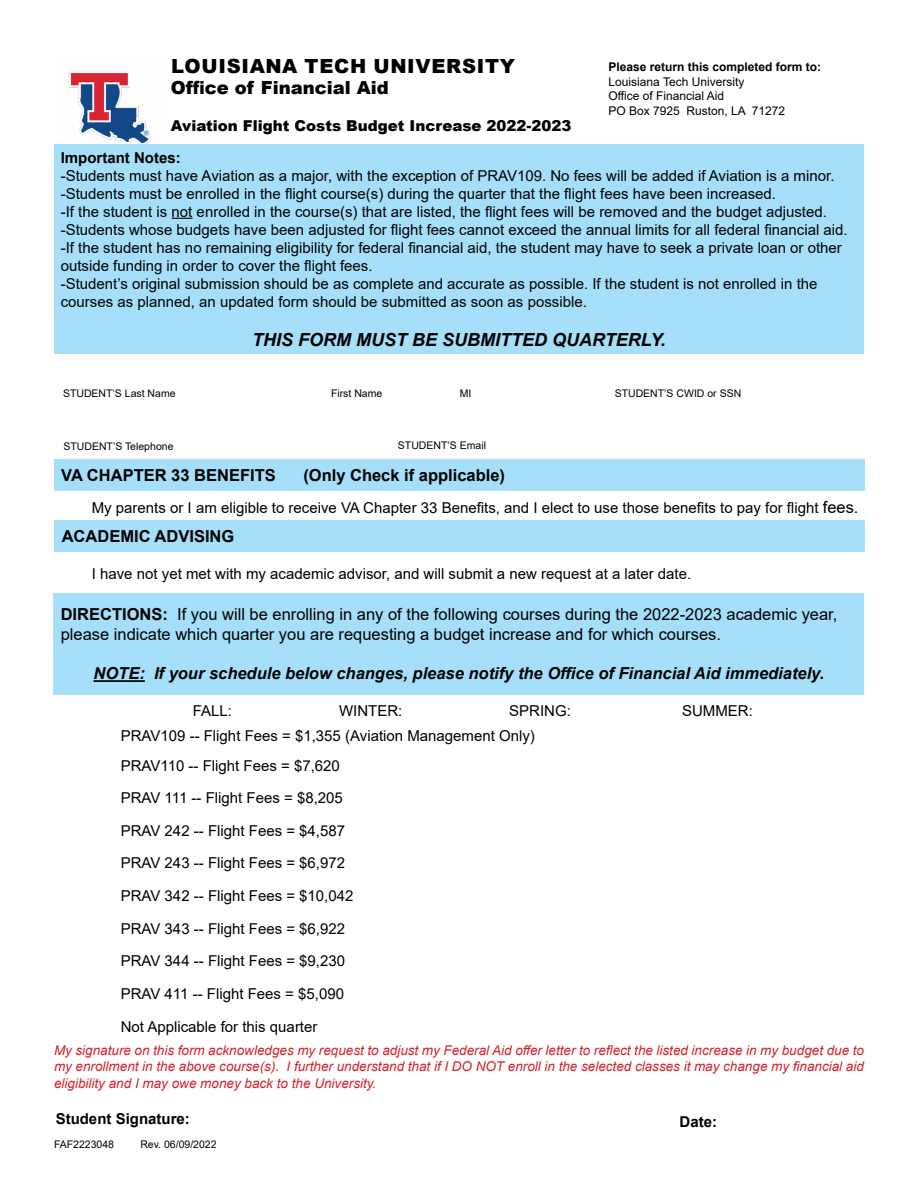
<style>
.page{position:relative;width:918px;height:1188px;background:#fff}
.page>*{position:absolute;margin:0;border:0;box-sizing:border-box;transform-origin:0 0}
.t1{font:900 19.5px "Arial";letter-spacing:.035em;color:#000}
.t2{font:italic 700 18px "Arial";color:#000}
.t3{font:900 18px "Arial";color:#000}
.t4{font:16.5px/19.8px "Arial";color:#000}
.t5{font:italic 700 16.5px "Arial";color:#000}
.t6{font:700 16.5px "Arial";color:#000}
.t7{font:15px/18px "Arial";color:#000}
.t8{font:900 15px "Arial";color:#000}
.t9{font:700 15px "Arial";color:#000}
.t10{font:italic 13.5px/16.2px "Arial";color:#d2232a;text-align:justify}
.t11{font:12px/14.4px "Arial";color:#000}
.t12{font:700 12px "Arial";color:#000}
.t13{font:10.5px "Arial";color:#000}
.s1{font-size:16.5px}
.s2{font-weight:700}
</style>
<div class="page">
<img style="left:68px;top:70px;width:84px;height:74px">
<div style="left:54px;top:144px;width:810px;height:210px;background:#a5dff9"></div>
<svg style="left:172px;top:218px;width:20px;height:1px"></svg>
<div style="left:55px;top:459px;width:810px;height:31px;background:#a5dff9"></div>
<div style="left:54px;top:593px;width:810px;height:101px;background:#a5dff9"></div>
<hr style="left:94px;top:680px;width:51px;height:2px;background:#000">
<div style="left:55px;top:520px;width:810px;height:32px;background:#a5dff9"></div>
<h1 class="t1" style="left:171px;top:52px;width:345px">LOUISIANA TECH UNIVERSITY</h1>
<p class="t3" style="left:171px;top:75px;width:220px">Office of Financial Aid</p>
<p class="t12" style="left:609px;top:59px;width:214px">Please return this completed form to:</p>
<p class="t11" style="left:609px;top:74px;width:178px">Louisiana Tech University<br>Office of Financial Aid<br>PO Box 7925 Ruston, LA 71272</p>
<p class="t8" style="left:171px;top:115px;width:402px">Aviation Flight Costs Budget Increase 2022-2023</p>
<p class="t9" style="left:61px;top:147px;width:121px">Important Notes:</p>
<p class="t7" style="left:61px;top:166px;width:775px">-Students must have Aviation as a major, with the exception of PRAV109. No fees will be added if Aviation is a minor.</p>
<p class="t7" style="left:61px;top:184px;width:717px">-Students must be enrolled in the flight course(s) during the quarter that the flight fees have been increased.</p>
<p class="t7" style="left:61px;top:202px;width:768px">-If the student is not enrolled in the course(s) that are listed, the flight fees will be removed and the budget adjusted.</p>
<p class="t7" style="left:61px;top:220px;width:789px">-Students whose budgets have been adjusted for flight fees cannot exceed the annual limits for all federal financial aid.</p>
<p class="t7" style="left:61px;top:238px;width:783px">-If the student has no remaining eligibility for federal financial aid, the student may have to seek a private loan or other outside funding in order to cover the flight fees.</p>
<p class="t7" style="left:61px;top:274px;width:758px">-Student’s original submission should be as complete and accurate as possible. If the student is not enrolled in the courses as planned, an updated form should be submitted as soon as possible.</p>
<p class="t2" style="left:252px;top:328px;width:415px">THIS FORM MUST BE SUBMITTED QUARTERLY.</p>
<p class="t13" style="left:63px;top:386px;width:114px">STUDENT’S Last Name</p>
<p class="t13" style="left:331px;top:386px;width:53px">First Name</p>
<p class="t13" style="left:460px;top:386px;width:13px">MI</p>
<p class="t13" style="left:615px;top:386px;width:128px">STUDENT’S CWID or SSN</p>
<p class="t13" style="left:63px;top:440px;width:112px">STUDENT’S Telephone</p>
<p class="t13" style="left:398px;top:438px;width:90px">STUDENT’S Email</p>
<p class="t6" style="left:61px;top:463px;width:216px">VA CHAPTER 33 BENEFITS</p>
<p class="t6" style="left:303px;top:463px;width:203px">(Only Check if applicable)</p>
<p class="t7" style="left:92px;top:498px;width:768px">My parents or I am eligible to receive VA Chapter 33 Benefits, and I elect to use those benefits to pay for flight <span class="s1">fees.</span></p>
<p class="t6" style="left:62px;top:525px;width:174px">ACADEMIC ADVISING</p>
<p class="t7" style="left:92px;top:564px;width:601px">I have not yet met with my academic advisor, and will submit a new request at a later date.</p>
<p class="t4" style="left:61px;top:604px;width:778px"><span class="s2">DIRECTIONS:</span> If you will be enrolling in any of the following courses during the 2022-2023 academic year, please indicate which quarter you are requesting a budget increase and for which courses.</p>
<p class="t5" style="left:94px;top:663px;width:732px">NOTE: If your schedule below changes, please notify the Office of Financial Aid immediately.</p>
<p class="t7" style="left:193px;top:701px;width:41px">FALL:</p>
<p class="t7" style="left:339px;top:701px;width:65px">WINTER:</p>
<p class="t7" style="left:509px;top:701px;width:63px">SPRING:</p>
<p class="t7" style="left:682px;top:701px;width:72px">SUMMER:</p>
<p class="t7" style="left:121px;top:727px;width:416px">PRAV109 -- Flight Fees = $1,355 (Aviation Management Only)</p>
<p class="t7" style="left:121px;top:757px;width:221px">PRAV110 -- Flight Fees = $7,620</p>
<p class="t7" style="left:121px;top:788px;width:224px">PRAV 111 -- Flight Fees = $8,205</p>
<p class="t7" style="left:121px;top:821px;width:226px">PRAV 242 -- Flight Fees = $4,587</p>
<p class="t7" style="left:121px;top:854px;width:226px">PRAV 243 -- Flight Fees = $6,972</p>
<p class="t7" style="left:121px;top:887px;width:234px">PRAV 342 -- Flight Fees = $10,042</p>
<p class="t7" style="left:121px;top:919px;width:226px">PRAV 343 -- Flight Fees = $6,922</p>
<p class="t7" style="left:121px;top:952px;width:226px">PRAV 344 -- Flight Fees = $9,230</p>
<p class="t7" style="left:121px;top:985px;width:225px">PRAV 411 -- Flight Fees = $5,090</p>
<p class="t7" style="left:121px;top:1017px;width:198px">Not Applicable for this quarter</p>
<p class="t10" style="left:54px;top:1043px;width:811px">My signature on this form acknowledges my request to adjust my Federal Aid offer letter to reflect the listed increase in my budget due to my enrollment in the above course(s). I further understand that if I DO NOT enroll in the selected classes it may change my financial aid eligibility and I may owe money back to the University.</p>
<p class="t9" style="left:56px;top:1108px;width:136px">Student Signature:</p>
<p class="t9" style="left:680px;top:1112px;width:39px">Date:</p>
<p class="t13" style="left:54px;top:1137px;width:62px">FAF2223048</p>
<p class="t13" style="left:140px;top:1137px;width:78px">Rev. 06/09/2022</p>
</div>
